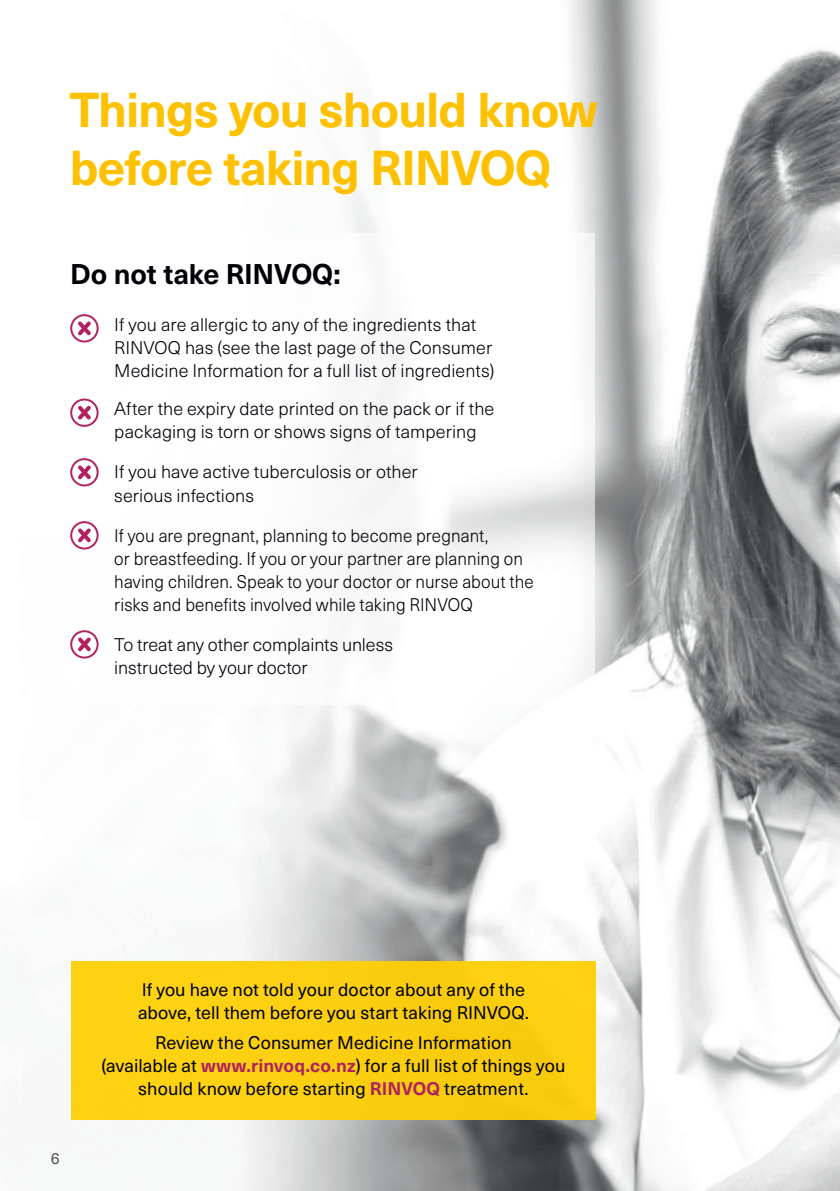
<style>
.page{position:relative;width:840px;height:1191px;background:#fff}
.page>*{position:absolute;margin:0;border:0;box-sizing:border-box;transform-origin:0 0}
.t1{font:700 48px/58px "Neue Haas Unica Pro";letter-spacing:-.02em;color:#fed006}
._10_BODY_COPY{font:700 28px "Neue Haas Unica Pro";letter-spacing:-.01em;color:#000008}
._10_BODY_COPY-2{font:300 18px/23px "Neue Haas Unica Pro";letter-spacing:.005em;color:#000008}
._15_CALL_OUT{font:18px/23px "Neue Haas Unica Pro";letter-spacing:.005em;color:#000008}
._10_BODY_COPY-3{font:300 18px/23px "Neue Haas Unica Pro";letter-spacing:.005em;color:#000008;scale:.95 1}
.t2{font:16px "Neue Haas Unica Pro";color:#57585a}
.s1{font-weight:700;color:#b1205f}
</style>
<div class="page">
<img style="left:242px;top:0;width:597px;height:1191px">
<div style="left:37px;top:233px;width:557px;height:471px;background:#fff"></div>
<svg style="left:71px;top:315px;width:27px;height:26px"></svg>
<div style="left:70px;top:314px;width:29px;height:28px;border:2px solid #b1205f;border-radius:50%"></div>
<svg style="left:74px;top:318px;width:20px;height:21px"></svg>
<svg style="left:71px;top:399px;width:27px;height:27px"></svg>
<div style="left:70px;top:398px;width:29px;height:29px;border:2px solid #b1205f;border-radius:50%"></div>
<svg style="left:74px;top:402px;width:20px;height:21px"></svg>
<svg style="left:71px;top:459px;width:27px;height:26px"></svg>
<div style="left:70px;top:458px;width:29px;height:28px;border:2px solid #b1205f;border-radius:50%"></div>
<svg style="left:74px;top:462px;width:20px;height:21px"></svg>
<svg style="left:71px;top:522px;width:27px;height:26px"></svg>
<div style="left:70px;top:521px;width:29px;height:28px;border:2px solid #b1205f;border-radius:50%"></div>
<svg style="left:74px;top:525px;width:20px;height:21px"></svg>
<svg style="left:71px;top:631px;width:27px;height:26px"></svg>
<div style="left:70px;top:630px;width:29px;height:28px;border:2px solid #b1205f;border-radius:50%"></div>
<svg style="left:74px;top:634px;width:20px;height:21px"></svg>
<div style="left:71px;top:961px;width:524px;height:159px;background:#fcd111"></div>
<h1 class="t1" style="left:69px;top:81px;width:529px">Things you should know before taking RINVOQ</h1>
<p class="_10_BODY_COPY" style="left:70px;top:257px;width:272px">Do not take RINVOQ:</p>
<p class="_10_BODY_COPY-2" style="left:114px;top:314px;width:381px">If you are allergic to any of the ingredients that<br>RINVOQ has (see the last page of the Consumer<br>Medicine Information for a full list of ingredients)</p>
<p class="_10_BODY_COPY-2" style="left:114px;top:398px;width:381px">After the expiry date printed on the pack or if the packaging is torn or shows signs of tampering</p>
<p class="_10_BODY_COPY-2" style="left:114px;top:461px;width:305px">If you have active tuberculosis or other serious infections</p>
<p class="_10_BODY_COPY-3" style="left:114px;top:524px;width:443px">If you are pregnant, planning to become pregnant,<br>or breastfeeding. If you or your partner are planning on having children. Speak to your doctor or nurse about the risks and benefits involved while taking RINVOQ</p>
<p class="_10_BODY_COPY-2" style="left:114px;top:633px;width:280px">To treat any other complaints unless instructed by your doctor</p>
<p class="t2" style="left:51px;top:1149px;width:10px">6</p>
<p class="_15_CALL_OUT" style="left:138px;top:978px;width:392px">If you have not told your doctor about any of the above, tell them before you start taking RINVOQ.</p>
<p class="_15_CALL_OUT" style="left:101px;top:1031px;width:465px;text-align:center">Review the Consumer Medicine Information<br>(available at <span class="s1">www.rinvoq.co.nz</span>) for a full list of things you should know before starting <span class="s1">RINVOQ</span> treatment.</p>
</div>
